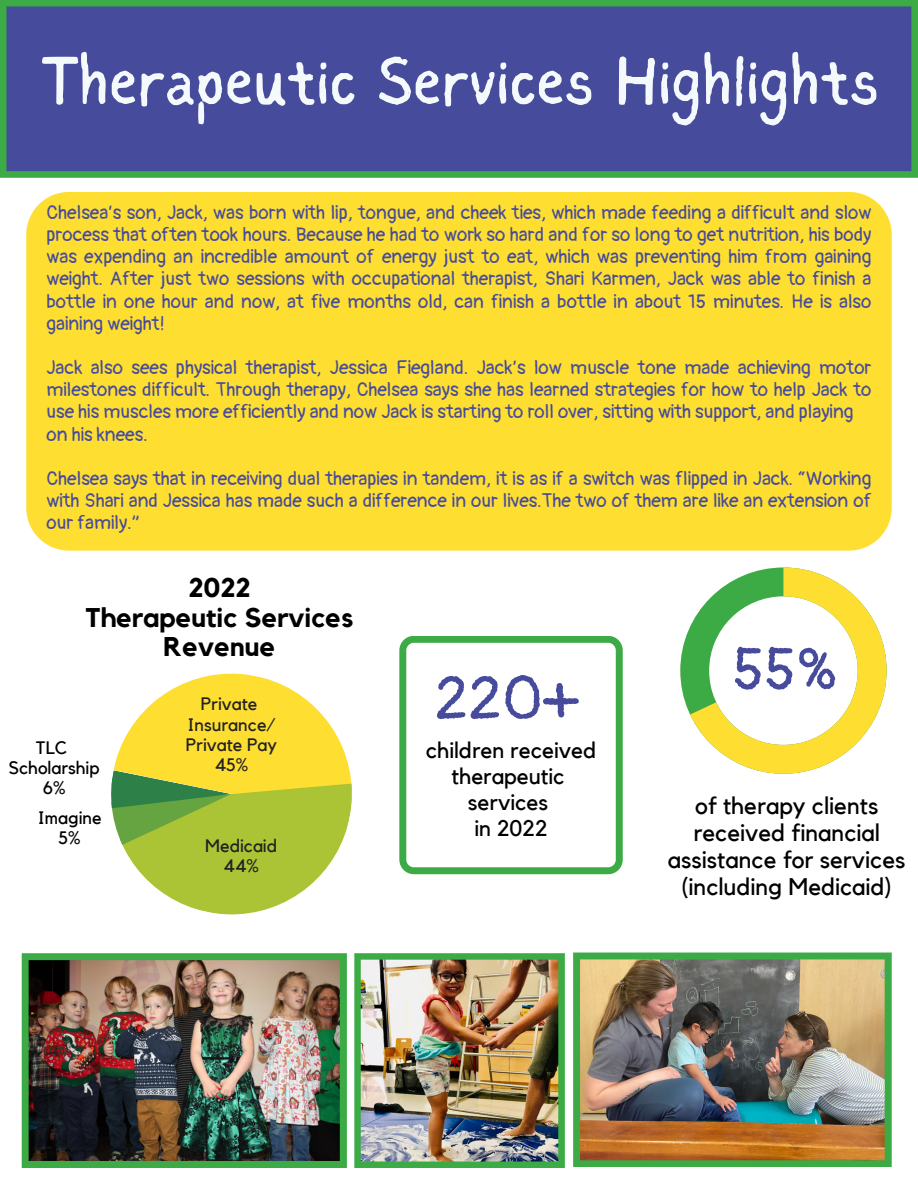
<style>
.page{position:relative;width:918px;height:1188px;background:#fff}
.page>*{position:absolute;margin:0;border:0;box-sizing:border-box;transform-origin:0 0}
.t1{font:69px "Sigher";color:#f4f9fb}
.t2{font:60.15px "Pangolin";color:#464b9b}
.t3{font:58.5px "Pangolin";color:#464b9b}
.t4{font:700 27px "Kollektif";color:#000}
.t5{font:24px/27px "Kollektif";color:#000;text-align:center}
.t6{font:22.5px "Kollektif";color:#000}
.t7{font:19.2px/22.2px "Pangolin";color:#464b9b;text-align:justify}
.t8{font:18px "Kollektif";color:#222}
.t9{font:18px "Kollektif";color:#000}
</style>
<div class="page">
<img style="left:22px;top:953px;width:325px;height:215px">
<svg style="left:0;top:0;width:918px;height:178px;background:#455393"></svg>
<img style="left:354px;top:953px;width:211px;height:215px">
<svg style="left:111px;top:673px;width:241px;height:242px"></svg>
<svg style="left:680px;top:567px;width:207px;height:207px"></svg>
<img style="left:573px;top:953px;width:319px;height:214px">
<svg style="left:399px;top:636px;width:224px;height:238px"></svg>
<div style="left:26px;top:192px;width:866px;height:359px;background:#ffde32"></div>
<p class="t1" style="left:42px;top:53px;width:839px">Therapeutic Services Highlights</p>
<p class="t7" style="left:46px;top:202px;width:827px">Chelsea’s son, Jack, was born with lip, tongue, and cheek ties, which made feeding a difficult and slow process that often took hours. Because he had to work so hard and for so long to get nutrition, his body was expending an incredible amount of energy just to eat, which was preventing him from gaining weight. After just two sessions with occupational therapist, Shari Karmen, Jack was able to finish a bottle in one hour and now, at five months old, can finish a bottle in about 15 minutes. He is also gaining weight!</p>
<p class="t7" style="left:46px;top:357px;width:827px">Jack also sees physical therapist, Jessica Fiegland. Jack’s low muscle tone made achieving motor milestones difficult. Through therapy, Chelsea says she has learned strategies for how to help Jack to use his muscles more efficiently and now Jack is starting to roll over, sitting with support, and playing</p>
<p class="t7" style="left:46px;top:423px;width:103px">on his knees.</p>
<p class="t7" style="left:46px;top:468px;width:827px">Chelsea says that in receiving dual therapies in tandem, it is as if a switch was flipped in Jack. “Working with Shari and Jessica has made such a difference in our lives.The two of them are like an extension of our family.”</p>
<p class="t4" style="left:188px;top:576px;width:64px">2022</p>
<p class="t4" style="left:86px;top:605px;width:269px">Therapeutic Services</p>
<p class="t4" style="left:163px;top:634px;width:113px">Revenue</p>
<p class="t9" style="left:36px;top:739px;width:32px">TLC</p>
<p class="t9" style="left:9px;top:759px;width:92px">Scholarship</p>
<p class="t9" style="left:43px;top:780px;width:24px">6%</p>
<p class="t9" style="left:38px;top:810px;width:65px">Imagine</p>
<p class="t9" style="left:59px;top:830px;width:24px">5%</p>
<p class="t8" style="left:201px;top:696px;width:58px">Private</p>
<p class="t8" style="left:187px;top:716px;width:90px">Insurance/</p>
<p class="t8" style="left:186px;top:736px;width:93px">Private Pay</p>
<p class="t8" style="left:215px;top:757px;width:35px">45%</p>
<p class="t8" style="left:205px;top:838px;width:73px">Medicaid</p>
<p class="t8" style="left:223px;top:858px;width:37px">44%</p>
<p class="t2" style="left:435px;top:662px;width:144px">220+</p>
<p class="t6" style="left:426px;top:740px;width:172px">children received</p>
<p class="t6" style="left:451px;top:766px;width:115px">therapeutic</p>
<p class="t6" style="left:468px;top:792px;width:82px">services</p>
<p class="t6" style="left:475px;top:818px;width:74px">in 2022</p>
<p class="t3" style="left:732px;top:634px;width:108px">55%</p>
<p class="t5" style="left:668px;top:793px;width:239px">of therapy clients received financial assistance for services</p>
<p class="t5" style="left:682px;top:874px;width:212px">(including Medicaid)</p>
</div>
